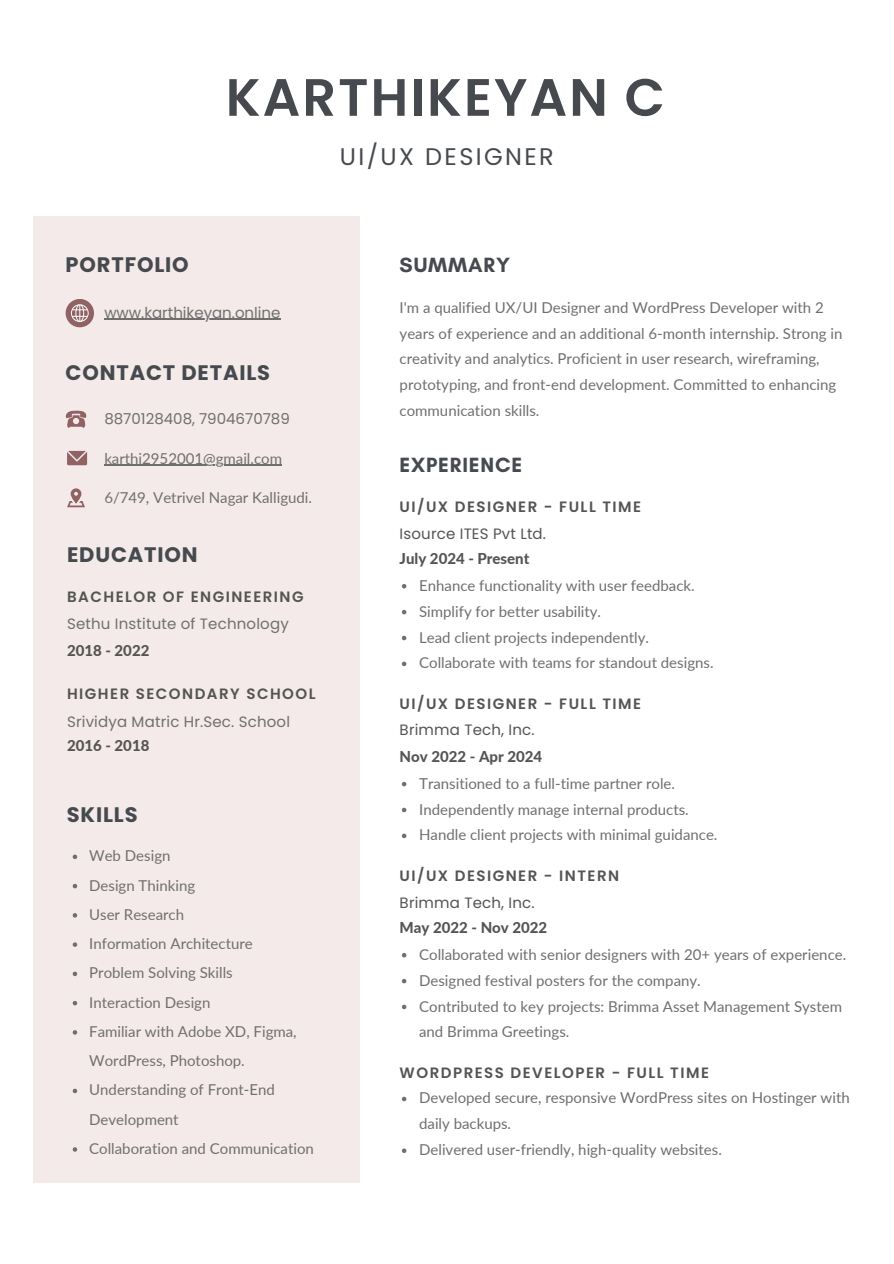
<style>
.page{position:relative;width:894px;height:1264px;background:#fff}
.page>*{position:absolute;margin:0;border:0;box-sizing:border-box;transform-origin:0 0}
.t1{font:600 52.5px "Poppins";letter-spacing:.04em;color:#464a4e}
.t2{font:24px "Poppins";letter-spacing:.1em;color:#464a4e}
.t3{font:700 21px "Poppins";letter-spacing:.04em;color:#464a4e}
.t4{font:700 21px "Glacial Indifference";letter-spacing:.04em;color:#464a4e}
.t5{font:15px/25.8px "Lato";color:#706f6f}
.t6{font:600 15px "Poppins";letter-spacing:.1em;color:#545454}
.t7{font:15px "Poppins";letter-spacing:.01em;color:#706f6f}
.t8{font:800 15px "Lato";color:#545454}
.t9{font:15px "Poppins";letter-spacing:.01em;color:#545454}
</style>
<div class="page">
<div style="left:33px;top:216px;width:326px;height:967px;background:#f4eae9"></div>
<svg style="left:65px;top:410px;width:22px;height:18px"></svg>
<svg style="left:67px;top:451px;width:20px;height:14px"></svg>
<svg style="left:67px;top:488px;width:18px;height:19px"></svg>
<svg style="left:66px;top:299px;width:28px;height:28px"></svg>
<hr style="left:104px;top:465px;width:178px;height:1px;background:#706f6f">
<svg style="left:73px;top:854px;width:4px;height:5px"></svg>
<svg style="left:73px;top:883px;width:4px;height:5px"></svg>
<svg style="left:73px;top:913px;width:4px;height:4px"></svg>
<svg style="left:73px;top:942px;width:4px;height:4px"></svg>
<svg style="left:73px;top:971px;width:4px;height:5px"></svg>
<svg style="left:73px;top:1001px;width:4px;height:4px"></svg>
<svg style="left:73px;top:1030px;width:4px;height:4px"></svg>
<svg style="left:73px;top:1088px;width:4px;height:5px"></svg>
<svg style="left:73px;top:1147px;width:4px;height:4px"></svg>
<svg style="left:402px;top:584px;width:4px;height:4px"></svg>
<svg style="left:402px;top:610px;width:4px;height:4px"></svg>
<svg style="left:402px;top:635px;width:4px;height:5px"></svg>
<svg style="left:402px;top:661px;width:4px;height:5px"></svg>
<svg style="left:402px;top:781px;width:4px;height:5px"></svg>
<svg style="left:402px;top:807px;width:4px;height:5px"></svg>
<svg style="left:402px;top:833px;width:4px;height:5px"></svg>
<svg style="left:402px;top:953px;width:4px;height:4px"></svg>
<svg style="left:402px;top:978px;width:4px;height:5px"></svg>
<svg style="left:402px;top:1004px;width:4px;height:5px"></svg>
<hr style="left:104px;top:319px;width:176px;height:1px;background:#706f6f">
<svg style="left:402px;top:1096px;width:4px;height:5px"></svg>
<svg style="left:402px;top:1148px;width:4px;height:4px"></svg>
<h2 class="t1" style="left:226px;top:61px;width:440px">KARTHIKEYAN C</h2>
<h1 class="t2" style="left:339px;top:140px;width:215px">UI/UX DESIGNER</h1>
<p class="t3" style="left:66px;top:250px;width:125px">PORTFOLIO</p>
<h4 class="t7" style="left:104px;top:302px;width:178px">www.karthikeyan.online</h4>
<h3 class="t3" style="left:66px;top:358px;width:206px">CONTACT DETAILS</h3>
<h3 class="t7" style="left:104px;top:408px;width:187px">8870128408, 7904670789</h3>
<p class="t5" style="left:104px;top:445px;width:179px">karthi2952001@gmail.com</p>
<p class="t5" style="left:104px;top:484px;width:209px">6/749, Vetrivel Nagar Kalligudi.</p>
<p class="t3" style="left:67px;top:540px;width:132px">EDUCATION</p>
<p class="t6" style="left:67px;top:586px;width:238px">BACHELOR OF ENGINEERING</p>
<p class="t7" style="left:67px;top:613px;width:223px">Sethu Institute of Technology</p>
<p class="t8" style="left:67px;top:641px;width:84px">2018 - 2022</p>
<p class="t6" style="left:67px;top:683px;width:250px">HIGHER SECONDARY SCHOOL</p>
<p class="t7" style="left:67px;top:711px;width:224px">Srividya Matric Hr.Sec. School</p>
<p class="t8" style="left:67px;top:736px;width:84px">2016 - 2018</p>
<h3 class="t3" style="left:67px;top:800px;width:72px">SKILLS</h3>
<h4 class="t5" style="left:89px;top:842px;width:83px">Web Design</h4>
<p class="t5" style="left:89px;top:871px;width:107px">Design Thinking</p>
<h5 class="t5" style="left:89px;top:901px;width:96px">User Research</h5>
<h4 class="t5" style="left:89px;top:930px;width:165px">Information Architecture</h4>
<p class="t5" style="left:89px;top:959px;width:145px">Problem Solving Skills</p>
<h5 class="t5" style="left:89px;top:988px;width:123px">Interaction Design</h5>
<h3 class="t5" style="left:89px;top:1016px;width:209px;line-height:29.2px">Familiar with Adobe XD, Figma,<br>WordPress, Photoshop.</h3>
<p class="t5" style="left:89px;top:1074px;width:187px;line-height:29.2px">Understanding of Front-End<br>Development</p>
<p class="t5" style="left:89px;top:1135px;width:226px">Collaboration and Communication</p>
<p class="t4" style="left:399px;top:252px;width:112px">SUMMARY</p>
<p class="t5" style="left:399px;top:294px;width:444px">I'm a qualified UX/UI Designer and WordPress Developer with 2 years of experience and an additional 6-month internship. Strong in creativity and analytics. Proficient in user research, wireframing, prototyping, and front-end development. Committed to enhancing communication skills.</p>
<p class="t4" style="left:399px;top:452px;width:124px">EXPERIENCE</p>
<p class="t6" style="left:399px;top:496px;width:243px">UI/UX DESIGNER - FULL TIME</p>
<p class="t9" style="left:399px;top:523px;width:148px">Isource ITES Pvt Ltd.</p>
<p class="t8" style="left:399px;top:549px;width:131px">July 2024 - Present</p>
<p class="t5" style="left:419px;top:572px;width:277px">Enhance functionality with user feedback.</p>
<h3 class="t5" style="left:419px;top:598px;width:183px">Simplify for better usability.</h3>
<p class="t5" style="left:419px;top:624px;width:231px">Lead client projects independently.</p>
<h3 class="t5" style="left:419px;top:649px;width:296px">Collaborate with teams for standout designs.</h3>
<h4 class="t6" style="left:399px;top:693px;width:243px">UI/UX DESIGNER - FULL TIME</h4>
<p class="t9" style="left:399px;top:719px;width:136px">Brimma Tech, Inc.</p>
<p class="t8" style="left:399px;top:747px;width:144px">Nov 2022 - Apr 2024</p>
<p class="t5" style="left:419px;top:770px;width:257px">Transitioned to a full-time partner role.</p>
<h5 class="t5" style="left:419px;top:795px;width:271px">Independently manage internal products.</h5>
<p class="t5" style="left:419px;top:821px;width:300px">Handle client projects with minimal guidance.</p>
<p class="t6" style="left:399px;top:865px;width:221px">UI/UX DESIGNER - INTERN</p>
<p class="t9" style="left:399px;top:891px;width:136px">Brimma Tech, Inc.</p>
<h4 class="t8" style="left:399px;top:918px;width:149px">May 2022 - Nov 2022</h4>
<h5 class="t5" style="left:419px;top:941px;width:428px">Collaborated with senior designers with 20+ years of experience.</h5>
<p class="t5" style="left:419px;top:966px;width:283px">Designed festival posters for the company.</p>
<p class="t5" style="left:419px;top:992px;width:424px">Contributed to key projects: Brimma Asset Management System and Brimma Greetings.</p>
<p class="t6" style="left:399px;top:1061px;width:311px">WORDPRESS DEVELOPER - FULL TIME</p>
<h5 class="t5" style="left:419px;top:1084px;width:432px">Developed secure, responsive WordPress sites on Hostinger with daily backups.</h5>
<p class="t5" style="left:419px;top:1136px;width:304px">Delivered user-friendly, high-quality websites.</p>
</div>
